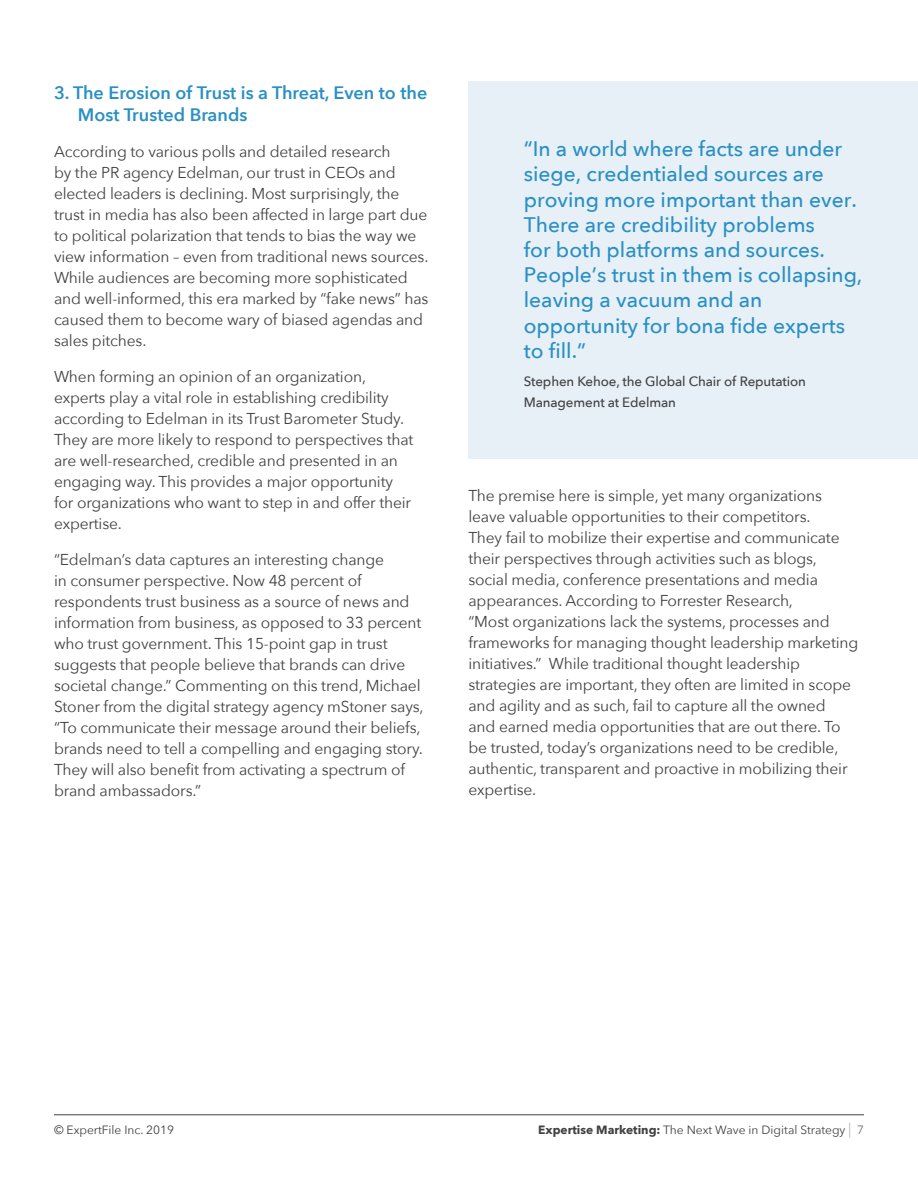
<style>
.page{position:relative;width:918px;height:1188px;background:#fff}
.page>*{position:absolute;margin:0;border:0;box-sizing:border-box;transform-origin:0 0}
.t1{font:500 21px/25.2px "Avenir Next";color:#2a90c3}
.t2{font:600 18px/21.6px "Avenir Next";color:#2a90c3}
.t3{font:15.75px/21px "Avenir Next";letter-spacing:-.01em;color:#424242}
.t4{font:500 13.5px/21px "Avenir Next";letter-spacing:-.01em;color:#424242}
.t5{font:12px "Avenir Next";color:#424242}
.s1{font-weight:700}
.s2{font-size:15px;color:#aaacad}
.s3{font-family:"Akkurat";font-weight:300}
</style>
<div class="page">
<hr style="left:54px;top:1115px;width:810px;height:1px;background:#424242">
<div style="left:468px;top:81px;width:450px;height:378px;background:#e8f0f7"></div>
<p class="t2" style="left:78px;top:82px;width:351px;text-indent:-24px">3. The Erosion of Trust is a Threat, Even to the<br>Most Trusted Brands</p>
<p class="t3" style="left:54px;top:140px;width:376px">According to various polls and detailed research<br>by the PR agency Edelman, our trust in CEOs and elected leaders is declining. Most surprisingly, the trust in media has also been affected in large part due to political polarization that tends to bias the way we view information – even from traditional news sources.<br>While audiences are becoming more sophisticated and well-informed, this era marked by “fake news” has caused them to become wary of biased agendas and sales pitches.</p>
<p class="t3" style="left:54px;top:365px;width:361px">When forming an opinion of an organization, experts play a vital role in establishing credibility according to Edelman in its Trust Barometer Study.<br>They are more likely to respond to perspectives that are well-researched, credible and presented in an engaging way. This provides a major opportunity for organizations who want to step in and offer their expertise.</p>
<p class="t3" style="left:54px;top:548px;width:371px">“Edelman’s data captures an interesting change<br>in consumer perspective. Now 48 percent of respondents trust business as a source of news and information from business, as opposed to 33 percent who trust government. This 15-point gap in trust suggests that people believe that brands can drive societal change.” Commenting on this trend, Michael Stoner from the digital strategy agency mStoner says, “To communicate their message around their beliefs, brands need to tell a compelling and engaging story.<br>They will also benefit from activating a spectrum of brand ambassadors.”</p>
<p class="t1" style="left:524px;top:136px;width:340px">“In a world where facts are under siege, credentialed sources are proving more important than ever.<br>There are credibility problems<br>for both platforms and sources.<br>People’s trust in them is collapsing, leaving a vacuum and an opportunity for bona fide experts to fill.”</p>
<p class="t4" style="left:524px;top:371px;width:284px">Stephen Kehoe, the Global Chair of Reputation<br>Management at Edelman</p>
<p class="t3" style="left:468px;top:485px;width:391px">The premise here is simple, yet many organizations leave valuable opportunities to their competitors.<br>They fail to mobilize their expertise and communicate their perspectives through activities such as blogs, social media, conference presentations and media appearances. According to Forrester Research,<br>“Most organizations lack the systems, processes and frameworks for managing thought leadership marketing initiatives.” While traditional thought leadership strategies are important, they often are limited in scope and agility and as such, fail to capture all the owned<br>and earned media opportunities that are out there. To be trusted, today’s organizations need to be credible, authentic, transparent and proactive in mobilizing their expertise.</p>
<p class="t5" style="left:54px;top:1120px;width:122px">© ExpertFile Inc. 2019</p>
<p class="t5" style="left:538px;top:1120px;width:327px"><span class="s1">Expertise Marketing:</span> The Next Wave in Digital Strategy <span class="s2">|</span> <span class="s3">7</span></p>
</div>
